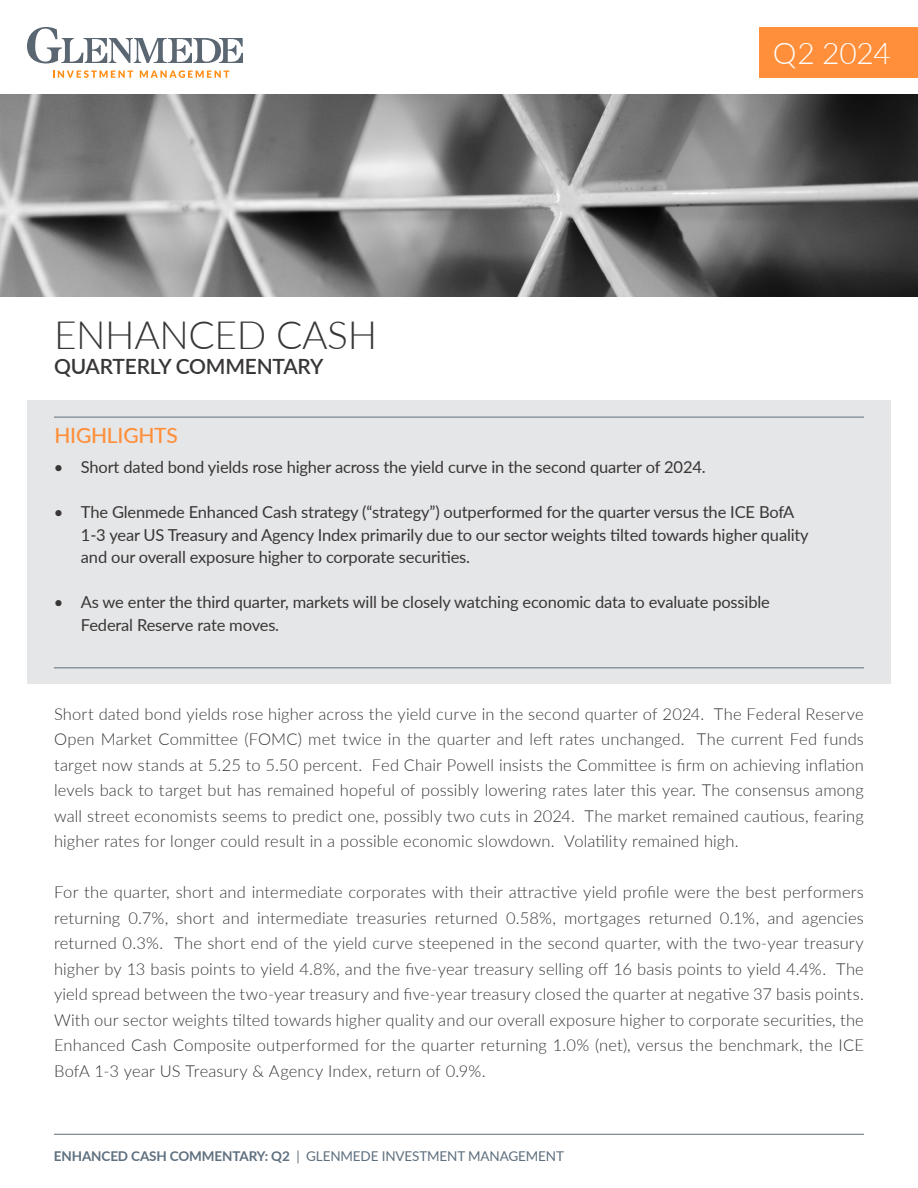
<style>
.page{position:relative;width:918px;height:1188px;background:#fff}
.page>*{position:absolute;margin:0;border:0;box-sizing:border-box;transform-origin:0 0}
.Event_Title{font:300 39px "Lato";letter-spacing:-.01em;color:#393637}
.Event_Title-2{font:300 30px "Lato";letter-spacing:-.01em;color:#fff}
.Event_Title-3{font:600 21px "Lato";letter-spacing:-.01em;color:#393637}
.Blue_Body-_left_justify{font:500 21px "Lato";letter-spacing:-.01em;color:#ff8f3b}
.Blue_Body-_left_justify-2{font:300 16.5px/25.5px "Lato";letter-spacing:.01em;color:#393637;text-align:justify}
.t1{font:16.5px/22.5px "Lato";letter-spacing:-.01em;color:#393637}
.Event_Title-4{font:13.5px "Lato";letter-spacing:-.01em;color:#5e6f7e}
.s1{font-weight:700}
</style>
<div class="page">
<img style="left:0;top:94px;width:918px;height:203px">
<div style="left:27px;top:400px;width:864px;height:284px;background:#e5e6e7"></div>
<hr style="left:54px;top:1134px;width:810px;height:1px;background:#5e6f7e">
<hr style="left:54px;top:417px;width:810px;height:1px;background:#5e6f7e">
<hr style="left:54px;top:668px;width:810px;height:1px;background:#5e6f7e">
<svg style="left:53px;top:70px;width:80px;height:8px"></svg>
<svg style="left:140px;top:70px;width:89px;height:8px"></svg>
<svg style="left:27px;top:27px;width:216px;height:36px"></svg>
<div style="left:759px;top:27px;width:159px;height:51px;background:#ff8f3b"></div>
<p class="Event_Title" style="left:54px;top:307px;width:325px">ENHANCED CASH</p>
<p class="Event_Title-3" style="left:54px;top:351px;width:271px">QUARTERLY COMMENTARY</p>
<p class="Blue_Body-_left_justify" style="left:54px;top:420px;width:125px">HIGHLIGHTS</p>
<p class="Event_Title-2" style="left:773px;top:33px;width:120px">Q2 2024</p>
<p class="t1" style="left:54px;top:455px;width:653px">• Short dated bond yields rose higher across the yield curve in the second quarter of 2024.</p>
<p class="t1" style="left:81px;top:500px;width:729px;text-indent:-27px">• The Glenmede Enhanced Cash strategy (“strategy”) outperformed for the quarter versus the ICE BofA<br>1-3 year US Treasury and Agency Index primarily due to our sector weights tilted towards higher quality and our overall exposure higher to corporate securities.</p>
<p class="t1" style="left:81px;top:590px;width:690px;text-indent:-27px">• As we enter the third quarter, markets will be closely watching economic data to evaluate possible<br>Federal Reserve rate moves.</p>
<p class="Blue_Body-_left_justify-2" style="left:54px;top:701px;width:812px">Short dated bond yields rose higher across the yield curve in the second quarter of 2024. The Federal Reserve Open Market Committee (FOMC) met twice in the quarter and left rates unchanged. The current Fed funds target now stands at 5.25 to 5.50 percent. Fed Chair Powell insists the Committee is firm on achieving inflation levels back to target but has remained hopeful of possibly lowering rates later this year. The consensus among wall street economists seems to predict one, possibly two cuts in 2024. The market remained cautious, fearing higher rates for longer could result in a possible economic slowdown. Volatility remained high.</p>
<p class="Blue_Body-_left_justify-2" style="left:54px;top:879px;width:811px">For the quarter, short and intermediate corporates with their attractive yield profile were the best performers returning 0.7%, short and intermediate treasuries returned 0.58%, mortgages returned 0.1%, and agencies returned 0.3%. The short end of the yield curve steepened in the second quarter, with the two-year treasury higher by 13 basis points to yield 4.8%, and the five-year treasury selling off 16 basis points to yield 4.4%. The yield spread between the two-year treasury and five-year treasury closed the quarter at negative 37 basis points.<br>With our sector weights tilted towards higher quality and our overall exposure higher to corporate securities, the Enhanced Cash Composite outperformed for the quarter returning 1.0% (net), versus the benchmark, the ICE BofA 1-3 year US Treasury &amp; Agency Index, return of 0.9%.</p>
<p class="Event_Title-4" style="left:54px;top:1147px;width:512px"><span class="s1">ENHANCED CASH COMMENTARY: Q2</span> | GLENMEDE INVESTMENT MANAGEMENT</p>
</div>
